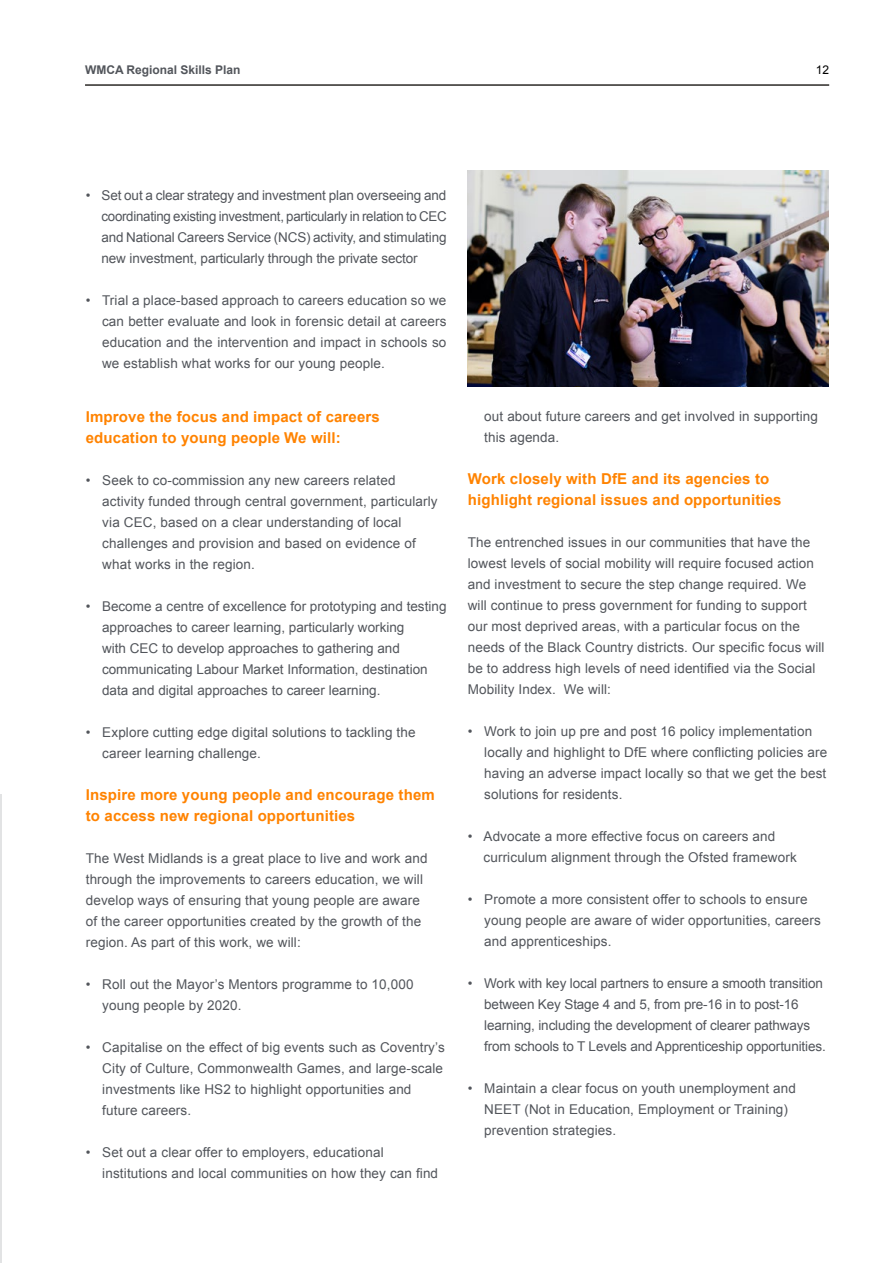
<style>
.page{position:relative;width:893px;height:1263px;background:#fff}
.page>*{position:absolute;margin:0;border:0;box-sizing:border-box;transform-origin:0 0}
.t1{font:700 15px/21px "Arial";letter-spacing:.01em;color:#ff8300}
.t2{font:13.5px/21px "Arial";letter-spacing:.01em;color:#52555b}
.t3{font:13.5px/21px "Arial";letter-spacing:-.01em;color:#52555b}
.t4{font:700 12px "Arial";color:#52555b}
.t5{font:12px "Arial";color:#000}
</style>
<div class="page">
<hr style="left:85px;top:84px;width:744px;height:2px;background:#2c2a27">
<img style="left:468px;top:171px;width:360px;height:216px">
<hr style="left:0;top:794px;width:1px;height:469px;background:#e2e3e4">
<p class="t4" style="left:85px;top:62px;width:157px">WMCA Regional Skills Plan</p>
<p class="t5" style="left:816px;top:62px;width:15px">12</p>
<p class="t2" style="left:101px;top:185px;width:347px;text-align:justify;text-indent:-16px">• Set out a clear strategy and investment plan overseeing and coordinating existing investment, particularly in relation to CEC and National Careers Service (NCS) activity, and stimulating new investment, particularly through the private sector</p>
<p class="t2" style="left:102px;top:290px;width:346px;text-align:justify;text-indent:-16px">• Trial a place-based approach to careers education so we can better evaluate and look in forensic detail at careers education and the intervention and impact in schools so we establish what works for our young people.</p>
<p class="t1" style="left:86px;top:407px;width:296px">Improve the focus and impact of careers education to young people We will:</p>
<p class="t2" style="left:102px;top:470px;width:337px;text-indent:-17px">• Seek to co-commission any new careers related activity funded through central government, particularly via CEC, based on a clear understanding of local challenges and provision and based on evidence of what works in the region.</p>
<p class="t2" style="left:102px;top:596px;width:346px;text-indent:-16px">• Become a centre of excellence for prototyping and testing approaches to career learning, particularly working<br>with CEC to develop approaches to gathering and communicating Labour Market Information, destination data and digital approaches to career learning.</p>
<p class="t2" style="left:102px;top:722px;width:315px;text-indent:-17px">• Explore cutting edge digital solutions to tackling the career learning challenge.</p>
<p class="t1" style="left:86px;top:785px;width:351px">Inspire more young people and encourage them to access new regional opportunities</p>
<p class="t2" style="left:86px;top:848px;width:343px">The West Midlands is a great place to live and work and through the improvements to careers education, we will develop ways of ensuring that young people are aware of the career opportunities created by the growth of the region. As part of this work, we will:</p>
<p class="t2" style="left:102px;top:974px;width:313px;text-indent:-17px">• Roll out the Mayor’s Mentors programme to 10,000 young people by 2020.</p>
<p class="t2" style="left:102px;top:1037px;width:344px;text-indent:-17px">• Capitalise on the effect of big events such as Coventry’s City of Culture, Commonwealth Games, and large-scale investments like HS2 to highlight opportunities and future careers.</p>
<p class="t2" style="left:102px;top:1142px;width:337px;text-indent:-17px">• Set out a clear offer to employers, educational institutions and local communities on how they can find</p>
<p class="t2" style="left:484px;top:406px;width:335px">out about future careers and get involved in supporting this agenda.</p>
<p class="t1" style="left:468px;top:469px;width:315px">Work closely with DfE and its agencies to highlight regional issues and opportunities</p>
<p class="t2" style="left:468px;top:532px;width:358px">The entrenched issues in our communities that have the lowest levels of social mobility will require focused action and investment to secure the step change required. We will continue to press government for funding to support our most deprived areas, with a particular focus on the needs of the Black Country districts. Our specific focus will be to address high levels of need identified via the Social Mobility Index. We will:</p>
<p class="t2" style="left:484px;top:721px;width:345px;text-indent:-17px">• Work to join up pre and post 16 policy implementation locally and highlight to DfE where conflicting policies are having an adverse impact locally so that we get the best solutions for residents.</p>
<p class="t2" style="left:483px;top:826px;width:315px;text-indent:-16px">• Advocate a more effective focus on careers and curriculum alignment through the Ofsted framework</p>
<p class="t2" style="left:484px;top:889px;width:338px;text-indent:-17px">• Promote a more consistent offer to schools to ensure young people are aware of wider opportunities, careers and apprenticeships.</p>
<p class="t3" style="left:484px;top:973px;width:343px;text-indent:-17px">• Work with key local partners to ensure a smooth transition between Key Stage 4 and 5, from pre-16 in to post-16 learning, including the development of clearer pathways from schools to T Levels and Apprenticeship opportunities.</p>
<p class="t2" style="left:484px;top:1078px;width:313px;text-indent:-17px">• Maintain a clear focus on youth unemployment and<br>NEET (Not in Education, Employment or Training) prevention strategies.</p>
</div>
